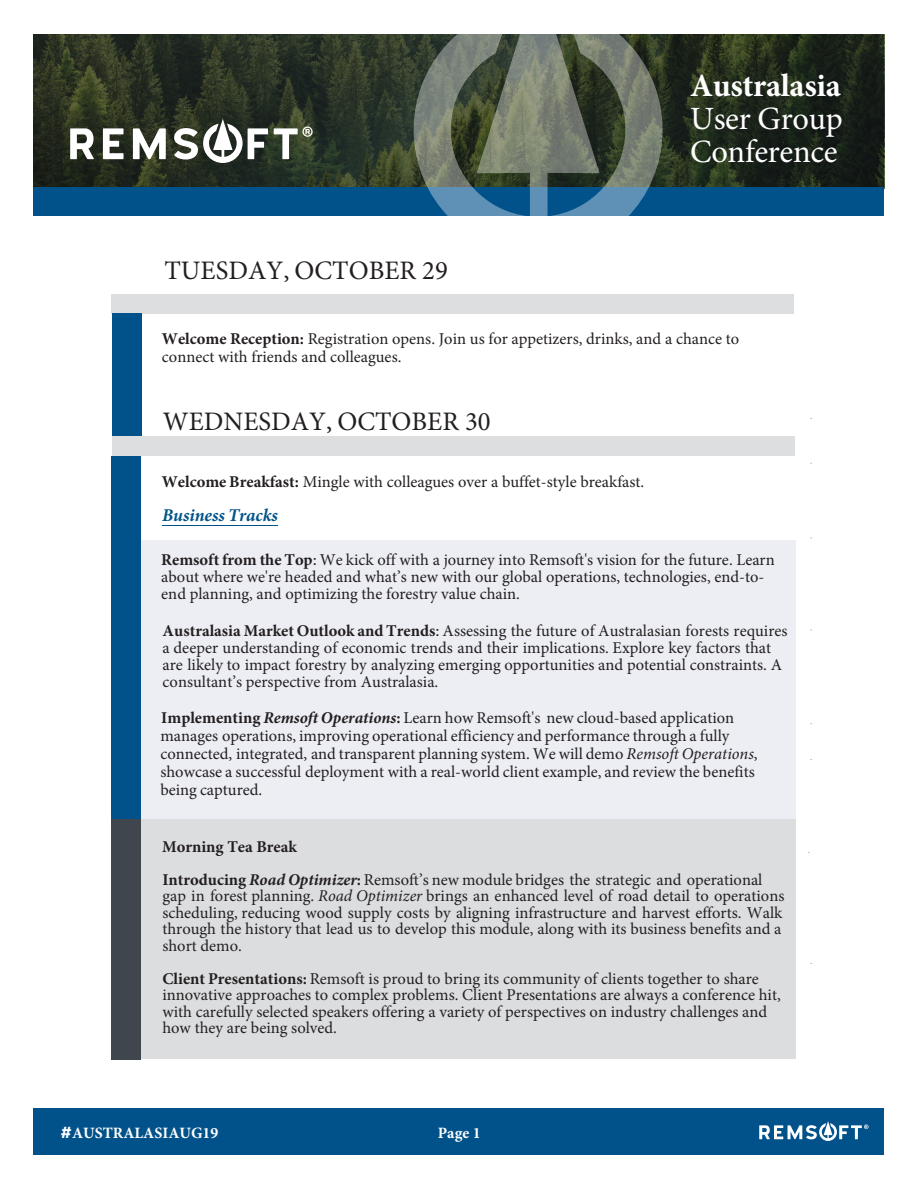
<style>
.page{position:relative;width:918px;height:1188px;background:#fff}
.page>*{position:absolute;margin:0;border:0;box-sizing:border-box;transform-origin:0 0}
.t1{font:32.55px/33.3px "Minion Pro";letter-spacing:-.01em;color:#fff}
.t2{font:700 32.55px "Minion Pro";letter-spacing:-.01em;color:#fff}
.t3{font:26.7px "Minion Pro";color:#231f20}
.t4{font:italic 700 18px "Minion Pro";color:#00538a}
.t5{font:16.5px/16.5px "Minion Pro";color:#231f20}
.t6{font:700 16.5px "Minion Pro";color:#231f20}
.t7{font:700 15.9px "Minion Pro";color:#fff}
.s1{font-weight:700}
.s2{font-family:"Woodford Bourne PRO";font-weight:600}
.s3{font-weight:700;font-style:italic}
.s4{font-style:italic}
.s5{font-family:"Woodford Bourne PRO"}
</style>
<div class="page">
<div style="left:114px;top:819px;width:682px;height:240px;background:#dcdddf"></div>
<div style="left:111px;top:540px;width:685px;height:279px;background:#eceef4"></div>
<svg style="left:34px;top:34px;width:850px;height:154px;background:#252e21"></svg>
<div style="left:34px;top:1108px;width:850px;height:46px;background:#01528a"></div>
<svg style="left:759px;top:1121px;width:110px;height:20px"></svg>
<div style="left:34px;top:188px;width:850px;height:28px;background:#01528a"></div>
<svg style="left:70px;top:128px;width:24px;height:31px"></svg>
<svg style="left:103px;top:128px;width:21px;height:31px"></svg>
<svg style="left:133px;top:128px;width:33px;height:31px"></svg>
<svg style="left:174px;top:119px;width:94px;height:44px"></svg>
<svg style="left:274px;top:127px;width:39px;height:32px"></svg>
<svg style="left:414px;top:34px;width:249px;height:182px;background:#586a63"></svg>
<hr style="left:162px;top:525px;width:116px;height:1px;background:#00538a">
<div style="left:112px;top:294px;width:682px;height:20px;background:#dddee0"></div>
<div style="left:112px;top:436px;width:683px;height:20px;background:#dddee0"></div>
<div style="left:112px;top:456px;width:29px;height:370px;background:#01528a"></div>
<div style="left:112px;top:819px;width:29px;height:241px;background:#40464e"></div>
<div style="left:112px;top:314px;width:30px;height:122px;background:#01528a"></div>
<h2 class="t3" style="left:165px;top:253px;width:285px">TUESDAY, OCTOBER 29</h2>
<h1 class="t2" style="left:690px;top:62px;width:152px">Australasia</h1>
<h1 class="t1" style="left:690px;top:102px;width:154px">User Group<br>Conference</h1>
<p class="t5" style="left:162px;top:330px;width:579px;line-height:17.9px"><span class="s1">Welcome Reception:</span> Registration opens. Join us for appetizers, drinks, and a chance to connect with friends and colleagues.</p>
<h2 class="t3" style="left:163px;top:404px;width:329px">WEDNESDAY, OCTOBER 30</h2>
<p class="t5" style="left:162px;top:473px;width:484px"><span class="s1">Welcome Breakfast:</span> Mingle with colleagues over a buffet-style breakfast.</p>
<p class="t4" style="left:162px;top:503px;width:117px">Business Tracks</p>
<p class="t5" style="left:161px;top:552px;width:615px"><span class="s1">Remsoft from the Top</span><span class="s2">:</span> We kick off with a journey into Remsoft's vision for the future. Learn about where we're headed and what’s new with our global operations, technologies, end-to&shy;end planning, and optimizing the forestry value chain.</p>
<p class="t5" style="left:163px;top:623px;width:626px"><span class="s1">Australasia Market Outlook and Trends</span><span class="s2">:</span> Assessing the future of Australasian forests requires a deeper understanding of economic trends and their implications. Explore key factors that are likely to impact forestry by analyzing emerging opportunities and potential constraints. A consultant’s perspective from Australasia.</p>
<p class="t5" style="left:160px;top:709px;width:599px;line-height:17.9px"><span class="s1">Implementing</span> <span class="s3">Remsoft Operations</span><span class="s1">:</span> Learn how Remsoft's new cloud-based application manages operations, improving operational efficiency and performance through a fully connected, integrated, and transparent planning system. We will demo <span class="s4">Remsoft Operations</span>, showcase a successful deployment with a real-world client example, and review the benefits being captured.</p>
<p class="t6" style="left:162px;top:835px;width:136px">Morning Tea Break</p>
<p class="t5" style="left:162px;top:871px;width:624px"><span class="s1">Introducing</span> <span class="s3">Road Optimizer</span><span class="s1">:</span> Remsoft’s new module bridges the strategic and operational gap in forest planning. <span class="s4">Road Optimizer</span> brings an enhanced level of road detail to operations scheduling, reducing wood supply costs by aligning infrastructure and harvest efforts. Walk through the history that lead us to develop this module, along with its business benefits and a short demo.</p>
<p class="t5" style="left:162px;top:970px;width:620px"><span class="s1">Client Presentations:</span> Remsoft is proud to bring its community of clients together to share innovative approaches to complex problems. Client Presentations are always a conference hit, with carefully selected speakers offering a variety of perspectives on industry challenges and how they are being solved.</p>
<p class="t7" style="left:60px;top:1122px;width:159px"><span class="s5">#</span>AUSTRALASIAUG19</p>
<p class="t7" style="left:438px;top:1121px;width:44px">Page 1</p>
</div>
